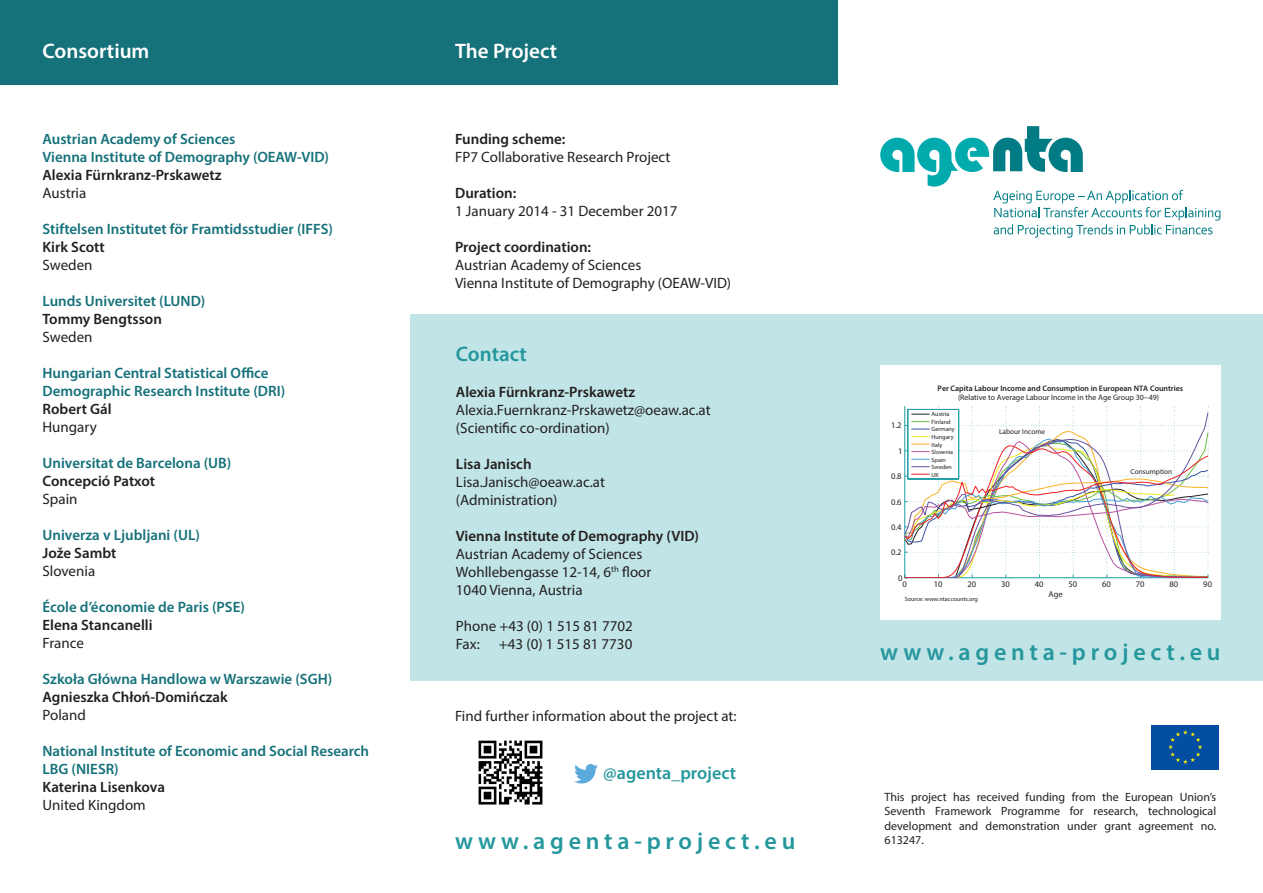
<style>
.page{position:relative;width:1263px;height:893px;background:#fff}
.page>*{position:absolute;margin:0;border:0;box-sizing:border-box;transform-origin:0 0}
.t1{font:600 24px "Myriad Pro";letter-spacing:.2em;color:#24979d}
.t2{font:600 21px "Myriad Pro";color:#fff}
.t3{font:600 21px "Myriad Pro";color:#24979d}
.t4{font:600 18px "Myriad Pro";color:#24979d}
.t5{font:600 15px/18px "Myriad Pro";color:#15717a}
.t6{font:15px/18px "Myriad Pro";color:#231f20}
.t7{font:600 15px/18px "Myriad Pro";color:#231f20}
.t8{font:12px/14.4px "Myriad Pro";color:#231f20;text-align:justify}
.t9{font:8.55px "Myriad Pro";color:#231f20}
.t10{font:600 7.95px/9.3px "Myriad Pro";color:#231f20;text-align:center}
.t11{font:7.35px "Myriad Pro";color:#231f20}
.t12{font:6.15px/7.5px "Myriad Pro";color:#231f20}
.s1{color:#231f20}
.s2{font-weight:400}
</style>
<div class="page">
<div style="left:0;top:0;width:838px;height:84px;background:#15717a"></div>
<div style="left:410px;top:314px;width:853px;height:366px;background:#c1e5e7"></div>
<svg style="left:1151px;top:725px;width:1px;height:45px"></svg>
<div style="left:1152px;top:725px;width:67px;height:45px;background:#034ea2"></div>
<svg style="left:1168px;top:730px;width:34px;height:34px"></svg>
<svg style="left:574px;top:764px;width:24px;height:19px"></svg>
<img style="left:478px;top:740px;width:65px;height:65px">
<div style="left:880px;top:366px;width:340px;height:254px;background:#fff"></div>
<svg style="left:904px;top:406px;width:305px;height:172px"></svg>
<svg style="left:880px;top:126px;width:340px;height:112px"></svg>
<p class="t2" style="left:43px;top:38px;width:108px">Consortium</p>
<p class="t5" style="left:43px;top:130px;width:194px">Austrian Academy of Sciences</p>
<p class="t5" style="left:43px;top:148px;width:288px">Vienna Institute of Demography (OEAW-VID)</p>
<p class="t7" style="left:43px;top:166px;width:181px">Alexia Fürnkranz-Prskawetz</p>
<p class="t6" style="left:43px;top:184px;width:45px">Austria</p>
<p class="t5" style="left:43px;top:220px;width:292px">Stiftelsen Institutet för Framtidsstudier (IFFS)</p>
<p class="t7" style="left:43px;top:238px;width:64px">Kirk Scott</p>
<p class="t6" style="left:43px;top:256px;width:51px">Sweden</p>
<p class="t5" style="left:43px;top:292px;width:164px">Lunds Universitet (LUND)<br><span class="s1">Tommy Bengtsson</span></p>
<p class="t6" style="left:43px;top:328px;width:51px">Sweden</p>
<p class="t5" style="left:43px;top:364px;width:244px">Hungarian Central Statistical Office<br>Demographic Research Institute (DRI)<br><span class="s1">Robert Gál</span></p>
<p class="t6" style="left:43px;top:418px;width:56px">Hungary</p>
<p class="t5" style="left:43px;top:454px;width:190px">Universitat de Barcelona (UB)<br><span class="s1">Concepció Patxot</span></p>
<p class="t6" style="left:43px;top:490px;width:36px">Spain</p>
<p class="t5" style="left:43px;top:526px;width:159px">Univerza v Ljubljani (UL)<br><span class="s1">Jože Sambt</span></p>
<p class="t6" style="left:43px;top:562px;width:54px">Slovenia</p>
<p class="t5" style="left:43px;top:598px;width:204px">École d’économie de Paris (PSE)<br><span class="s1">Elena Stancanelli</span></p>
<p class="t6" style="left:43px;top:634px;width:43px">France</p>
<p class="t5" style="left:43px;top:670px;width:291px">Szkoła Główna Handlowa w Warszawie (SGH)<br><span class="s1">Agnieszka Chłoń-Domińczak</span></p>
<p class="t6" style="left:43px;top:706px;width:45px">Poland</p>
<p class="t5" style="left:43px;top:742px;width:328px">National Institute of Economic and Social Research<br>LBG (NIESR)</p>
<p class="t7" style="left:43px;top:778px;width:124px">Katerina Lisenkova<br><span class="s2">United Kingdom</span></p>
<p class="t2" style="left:455px;top:38px;width:104px">The Project</p>
<p class="t7" style="left:455px;top:130px;width:112px">Funding scheme:</p>
<p class="t6" style="left:455px;top:148px;width:217px">FP7 Collaborative Research Project</p>
<p class="t7" style="left:455px;top:184px;width:63px">Duration:</p>
<p class="t6" style="left:455px;top:202px;width:224px">1 January 2014 - 31 December 2017</p>
<p class="t7" style="left:455px;top:238px;width:138px">Project coordination:</p>
<p class="t6" style="left:455px;top:256px;width:278px">Austrian Academy of Sciences<br>Vienna Institute of Demography (OEAW-VID)</p>
<p class="t3" style="left:456px;top:341px;width:72px">Contact</p>
<p class="t7" style="left:456px;top:383px;width:181px">Alexia Fürnkranz-Prskawetz</p>
<p class="t6" style="left:456px;top:401px;width:256px">Alexia.Fuernkranz-Prskawetz@oeaw.ac.at</p>
<p class="t6" style="left:456px;top:419px;width:155px">(Scientific co-ordination)</p>
<p class="t7" style="left:456px;top:455px;width:77px">Lisa Janisch</p>
<p class="t6" style="left:456px;top:473px;width:150px">Lisa.Janisch@oeaw.ac.at</p>
<p class="t6" style="left:456px;top:491px;width:103px">(Administration)</p>
<p class="t7" style="left:456px;top:527px;width:245px">Vienna Institute of Demography (VID)</p>
<p class="t6" style="left:456px;top:545px;width:188px">Austrian Academy of Sciences</p>
<p class="t6" style="left:456px;top:563px;width:197px">Wohllebengasse 12-14, 6<sup>th</sup> floor</p>
<p class="t6" style="left:456px;top:581px;width:128px">1040 Vienna, Austria</p>
<p class="t6" style="left:456px;top:617px;width:178px">Phone +43 (0) 1 515 81 7702</p>
<p class="t6" style="left:456px;top:635px;width:25px">Fax:</p>
<p class="t6" style="left:499px;top:635px;width:135px">+43 (0) 1 515 81 7730</p>
<p class="t1" style="left:880px;top:637px;width:342px">www.agenta-project.eu</p>
<p class="t10" style="left:937px;top:383px;width:247px">Per Capita Labour Income and Consumption in European NTA Countries <span class="s2">(Relative to Average Labour Income in the Age Group 30−49)</span></p>
<p class="t12" style="left:931px;top:410px;width:25px">Austria<br>Finland<br>Germany<br>Hungary<br>Italy<br>Slovenia<br>Spain<br>Sweden<br>UK</p>
<p class="t9" style="left:891px;top:420px;width:12px">1.2</p>
<p class="t11" style="left:999px;top:427px;width:48px">Labour Income</p>
<p class="t9" style="left:898px;top:446px;width:6px">1</p>
<p class="t11" style="left:1130px;top:467px;width:43px">Consumption</p>
<p class="t9" style="left:891px;top:471px;width:12px">0.8</p>
<p class="t9" style="left:891px;top:496px;width:12px">0.6</p>
<p class="t9" style="left:891px;top:522px;width:12px">0.4</p>
<p class="t9" style="left:891px;top:547px;width:12px">0.2</p>
<p class="t9" style="left:898px;top:573px;width:6px">0</p>
<p class="t9" style="left:902px;top:579px;width:6px">0</p>
<p class="t9" style="left:934px;top:579px;width:10px">10</p>
<p class="t9" style="left:967px;top:579px;width:10px">20</p>
<p class="t9" style="left:1001px;top:579px;width:10px">30</p>
<p class="t9" style="left:1035px;top:579px;width:10px">40</p>
<p class="t9" style="left:1068px;top:579px;width:10px">50</p>
<p class="t9" style="left:1102px;top:579px;width:10px">60</p>
<p class="t9" style="left:1136px;top:579px;width:10px">70</p>
<p class="t9" style="left:1169px;top:579px;width:10px">80</p>
<p class="t9" style="left:1203px;top:579px;width:10px">90</p>
<p class="t9" style="left:1048px;top:588px;width:16px">Age</p>
<p class="t12" style="left:905px;top:596px;width:75px">Source: www.ntaccounts.org</p>
<p class="t6" style="left:455px;top:707px;width:283px">Find further information about the project at:</p>
<p class="t4" style="left:603px;top:762px;width:134px">@agenta_project</p>
<p class="t1" style="left:455px;top:826px;width:342px">www.agenta-project.eu</p>
<p class="t8" style="left:884px;top:789px;width:333px">This project has received funding from the European Union’s Seventh Framework Programme for research, technological development and demonstration under grant agreement no.<br>613247.</p>
</div>
